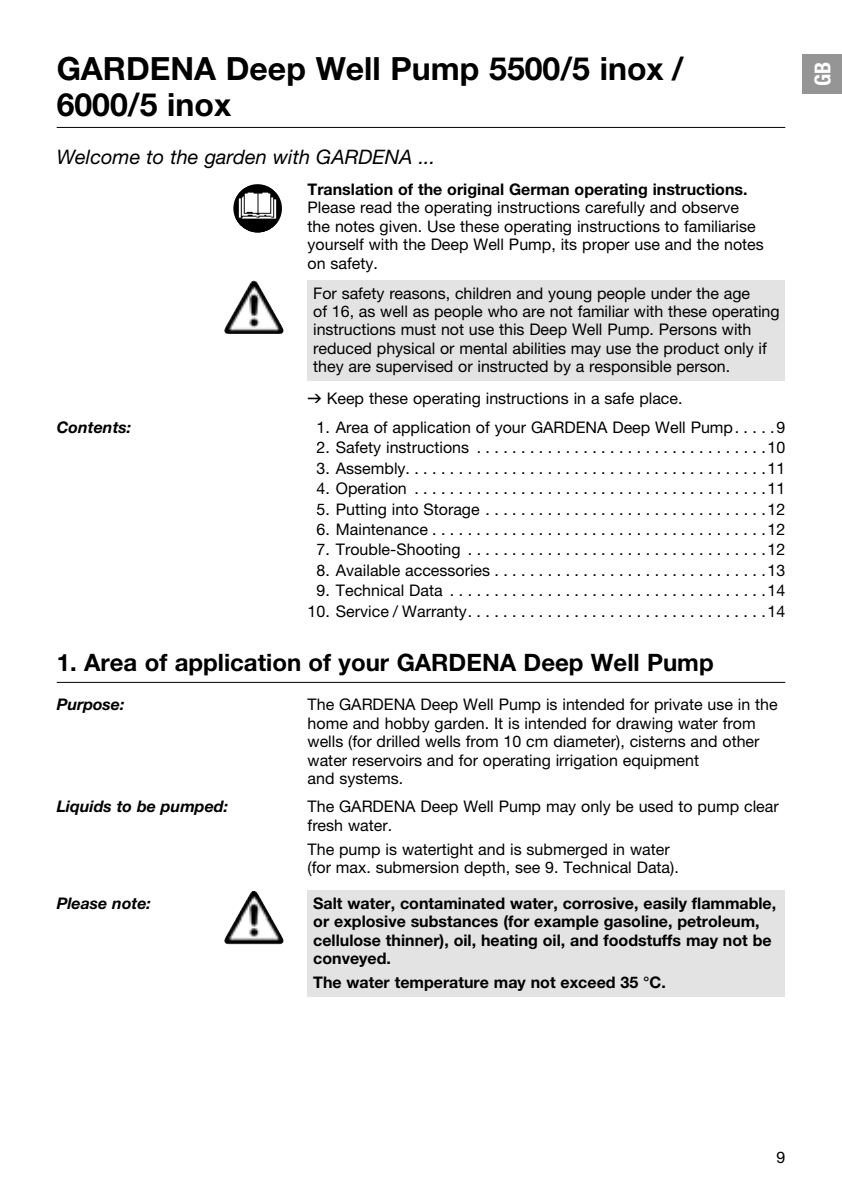
<style>
.page{position:relative;width:842px;height:1191px;background:#fff}
.page>*{position:absolute;margin:0;border:0;box-sizing:border-box;transform-origin:0 0}
.t1{font:700 32px/36px "GARDENA Pro";color:#000}
.t2{font:700 24px "GARDENA Pro";color:#000}
.t3{font:22px "GARDENA Pro Bo Cond";color:#fff}
.t4{font:italic 20px "GARDENA Pro";color:#000}
.t5{font:16px/18.4px "GARDENA Pro";color:#000}
.t6{font:700 16px/18.4px "GARDENA Pro";color:#000}
.t7{font:italic 700 16px "GARDENA Pro";color:#000}
.s1{font-family:"Formdruck"}
</style>
<div class="page">
<div style="left:308px;top:280px;width:477px;height:101px;background:#e3e3e3"></div>
<hr style="left:57px;top:127px;width:728px;height:1px;background:#000">
<svg style="left:263px;top:227px;width:10px;height:5px"></svg>
<img style="left:253px;top:281px;width:15px;height:20px">
<div style="left:308px;top:890px;width:477px;height:106px;background:#e3e3e3"></div>
<hr style="left:57px;top:682px;width:728px;height:1px;background:#000">
<img style="left:253px;top:891px;width:15px;height:20px">
<div style="left:802px;top:54px;width:40px;height:40px;background:#959595"></div>
<h1 class="t1" style="left:57px;top:54px;width:628px">GARDENA Deep Well Pump 5500/5 inox /<br>6000/5 inox</h1>
<p class="t4" style="left:57px;top:150px;width:380px">Welcome to the garden with GARDENA ...</p>
<p class="t6" style="left:308px;top:182px;width:441px">Translation of the original German operating instructions.</p>
<p class="t5" style="left:308px;top:201px;width:458px">Please read the operating instructions carefully and observe the notes given. Use these operating instructions to familiarise yourself with the Deep Well Pump, its proper use and the notes on safety.</p>
<p class="t5" style="left:313px;top:286px;width:468px">For safety reasons, children and young people under the age<br>of 16, as well as people who are not familiar with these operating instructions must not use this Deep Well Pump. Persons with reduced physical or mental abilities may use the product only if they are supervised or instructed by a responsible person.</p>
<p class="t5" style="left:308px;top:391px;width:376px"><span class="s1">v</span> Keep these operating instructions in a safe place.</p>
<p class="t7" style="left:57px;top:421px;width:76px">Contents:</p>
<p class="t5" style="left:316px;top:420px;width:470px">1. Area of application of your GARDENA Deep Well Pump . . . . .9</p>
<p class="t5" style="left:316px;top:440px;width:470px">2. Safety instructions . . . . . . . . . . . . . . . . . . . . . . . . . . . . . . . . .10</p>
<p class="t5" style="left:316px;top:461px;width:470px">3. Assembly. . . . . . . . . . . . . . . . . . . . . . . . . . . . . . . . . . . . . . . . .11</p>
<p class="t5" style="left:316px;top:481px;width:470px">4. Operation . . . . . . . . . . . . . . . . . . . . . . . . . . . . . . . . . . . . . . . .11</p>
<p class="t5" style="left:316px;top:501px;width:470px">5. Putting into Storage . . . . . . . . . . . . . . . . . . . . . . . . . . . . . . . .12</p>
<p class="t5" style="left:316px;top:522px;width:470px">6. Maintenance . . . . . . . . . . . . . . . . . . . . . . . . . . . . . . . . . . . . . .12</p>
<p class="t5" style="left:316px;top:542px;width:470px">7. Trouble-Shooting . . . . . . . . . . . . . . . . . . . . . . . . . . . . . . . . . .12</p>
<p class="t5" style="left:316px;top:563px;width:470px">8. Available accessories . . . . . . . . . . . . . . . . . . . . . . . . . . . . . . .13</p>
<p class="t5" style="left:316px;top:583px;width:470px">9. Technical Data . . . . . . . . . . . . . . . . . . . . . . . . . . . . . . . . . . . .14</p>
<p class="t5" style="left:308px;top:603px;width:479px">10. Service / Warranty . . . . . . . . . . . . . . . . . . . . . . . . . . . . . . . . . .14</p>
<h2 class="t2" style="left:57px;top:653px;width:658px">1. Area of application of your GARDENA Deep Well Pump</h2>
<p class="t7" style="left:57px;top:698px;width:69px">Purpose:</p>
<p class="t5" style="left:308px;top:697px;width:472px">The GARDENA Deep Well Pump is intended for private use in the home and hobby garden. It is intended for drawing water from wells (for drilled wells from 10 cm diameter), cisterns and other water reservoirs and for operating irrigation equipment<br>and systems.</p>
<p class="t7" style="left:57px;top:800px;width:173px">Liquids to be pumped:</p>
<p class="t5" style="left:308px;top:799px;width:473px">The GARDENA Deep Well Pump may only be used to pump clear fresh water.</p>
<p class="t5" style="left:308px;top:842px;width:373px">The pump is watertight and is submerged in water (for max. submersion depth, see 9. Technical Data).</p>
<p class="t7" style="left:57px;top:897px;width:96px">Please note:</p>
<p class="t6" style="left:313px;top:896px;width:464px">Salt water, contaminated water, corrosive, easily flammable, or explosive substances (for example gasoline, petroleum, cellulose thinner), oil, heating oil, and foodstuffs may not be conveyed.</p>
<p class="t6" style="left:313px;top:975px;width:354px">The water temperature may not exceed 35 °C.</p>
<h3 class="t3" style="left:815px;top:86px;width:26px;rotate:-90deg">GB</h3>
<p class="t5" style="left:776px;top:1149px;width:10px">9</p>
</div>
